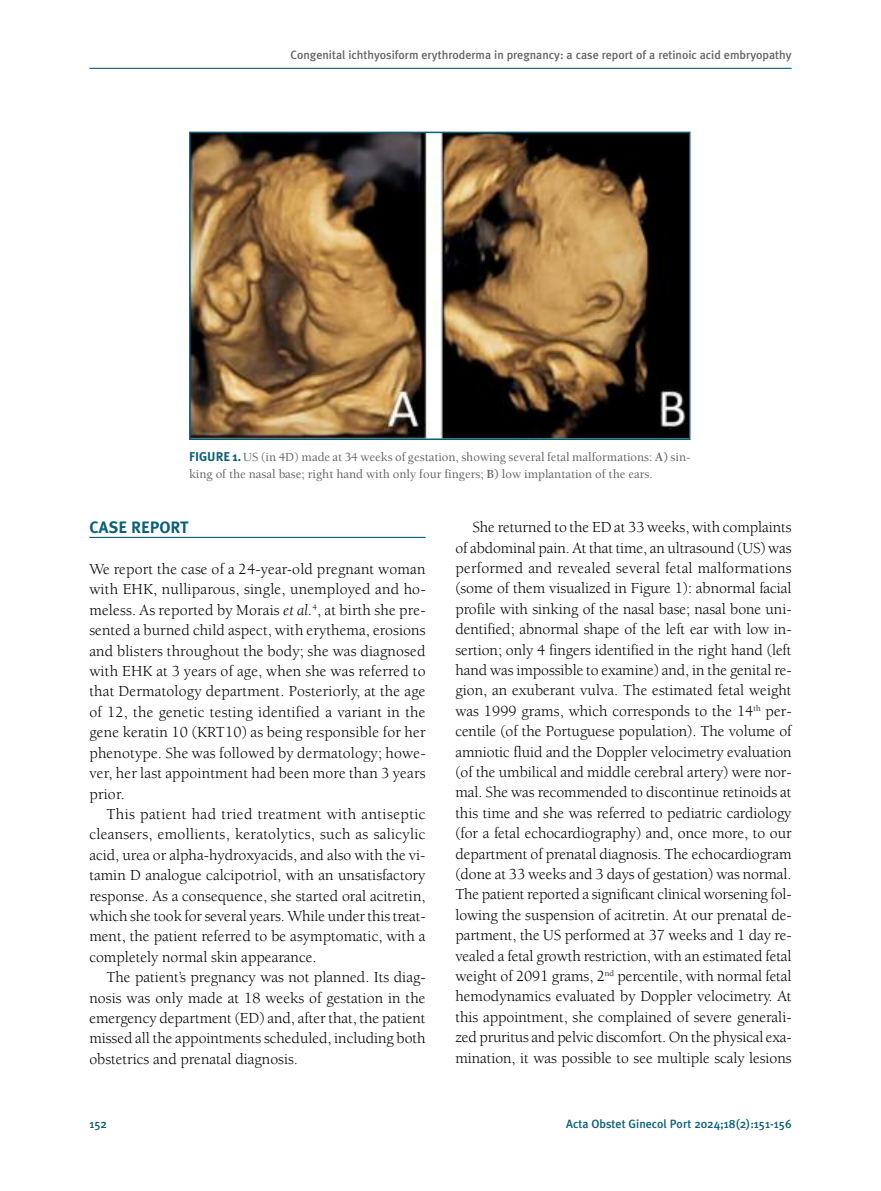
<style>
.page{position:relative;width:881px;height:1191px;background:#fff}
.page>*{position:absolute;margin:0;border:0;box-sizing:border-box;transform-origin:0 0}
.t1{font:700 16.5px "Meta Plus";color:#0b5f76}
.t2{font:15.75px/20.4px "Berkeley";color:#000;text-align:justify}
.t3{font:500 12.75px/17.2px "Berkeley";color:#656565}
.t4{font:500 12px "Meta Plus";color:#666}
.t5{font:500 12px "Meta Plus";color:#0b5f76}
.s1{font-family:"Meta Plus";font-weight:700;color:#0b5f76}
.s2{font-weight:700}
.s3{font-style:italic}
</style>
<div class="page">
<hr style="left:89px;top:68px;width:702px;height:1px;background:#0b5f76">
<hr style="left:89px;top:537px;width:336px;height:1px;background:#0b5f76">
<img style="left:192px;top:135px;width:495px;height:302px">
<div style="left:189px;top:132px;width:501px;height:308px;border:2px solid #0b5f76"></div>
<p class="t4" style="left:290px;top:47px;width:502px">Congenital ichthyosiform erythroderma in pregnancy: a case report of a retinoic acid embryopathy</p>
<p class="t3" style="left:189px;top:449px;width:502px"><span class="s1">FIGURE 1.</span> US (in 4D) made at 34 weeks of gestation, showing several fetal malformations: <span class="s2">A)</span> sin&shy;king of the nasal base; right hand with only four fingers; <span class="s2">B)</span> low implantation of the ears.</p>
<p class="t1" style="left:89px;top:518px;width:101px">CASE REPORT</p>
<p class="t2" style="left:89px;top:560px;width:337px">We report the case of a 24-year-old pregnant woman with EHK, nulliparous, single, unemployed and ho&shy;meless. As reported by Morais <span class="s3">et al.</span><sup>4</sup>, at birth she pre&shy;sented a burned child aspect, with erythema, erosions and blisters throughout the body; she was diagnosed with EHK at 3 years of age, when she was referred to that Dermatology department. Posteriorly, at the age of 12, the genetic testing identified a variant in the gene keratin 10 (KRT10) as being responsible for her phenotype. She was followed by dermatology; howe&shy;ver, her last appointment had been more than 3 years prior.</p>
<p class="t2" style="left:89px;top:805px;width:337px;text-indent:17px">This patient had tried treatment with antiseptic cleansers, emollients, keratolytics, such as salicylic acid, urea or alpha-hydroxyacids, and also with the vi&shy;tamin D analogue calcipotriol, with an unsatisfactory response. As a consequence, she started oral acitretin, which she took for several years. While under this treat&shy;ment, the patient referred to be asymptomatic, with a completely normal skin appearance.</p>
<p class="t2" style="left:89px;top:968px;width:337px;text-indent:17px">The patient’s pregnancy was not planned. Its diag&shy;nosis was only made at 18 weeks of gestation in the emergency department (ED) and, after that, the patient missed all the appointments scheduled, including both obstetrics and prenatal diagnosis.</p>
<p class="t2" style="left:455px;top:518px;width:337px;text-indent:17px">She returned to the ED at 33 weeks, with complaints of abdominal pain. At that time, an ultrasound (US) was performed and revealed several fetal malformations (some of them visualized in Figure 1): abnormal facial profile with sinking of the nasal base; nasal bone uni&shy;dentified; abnormal shape of the left ear with low in&shy;sertion; only 4 fingers identified in the right hand (left hand was impossible to examine) and, in the genital re&shy;gion, an exuberant vulva. The estimated fetal weight was 1999 grams, which corresponds to the 14<sup>th</sup> per&shy;centile (of the Portuguese population). The volume of amniotic fluid and the Doppler velocimetry evaluation (of the umbilical and middle cerebral artery) were nor&shy;mal. She was recommended to discontinue retinoids at this time and she was referred to pediatric cardiology (for a fetal echocardiography) and, once more, to our department of prenatal diagnosis. The echocardiogram (done at 33 weeks and 3 days of gestation) was normal.<br>The patient reported a significant clinical worsening fol&shy;lowing the suspension of acitretin. At our prenatal de&shy;partment, the US performed at 37 weeks and 1 day re&shy;vealed a fetal growth restriction, with an estimated fetal weight of 2091 grams, 2<sup>nd</sup> percentile, with normal fetal hemodynamics evaluated by Doppler velocimetry. At this appointment, she complained of severe generali&shy;zed pruritus and pelvic discomfort. On the physical exa&shy;mination, it was possible to see multiple scaly lesions</p>
<p class="t5" style="left:89px;top:1117px;width:19px">152</p>
<p class="t5" style="left:566px;top:1117px;width:227px">Acta Obstet Ginecol Port 2024;18(2):151-156</p>
</div>
